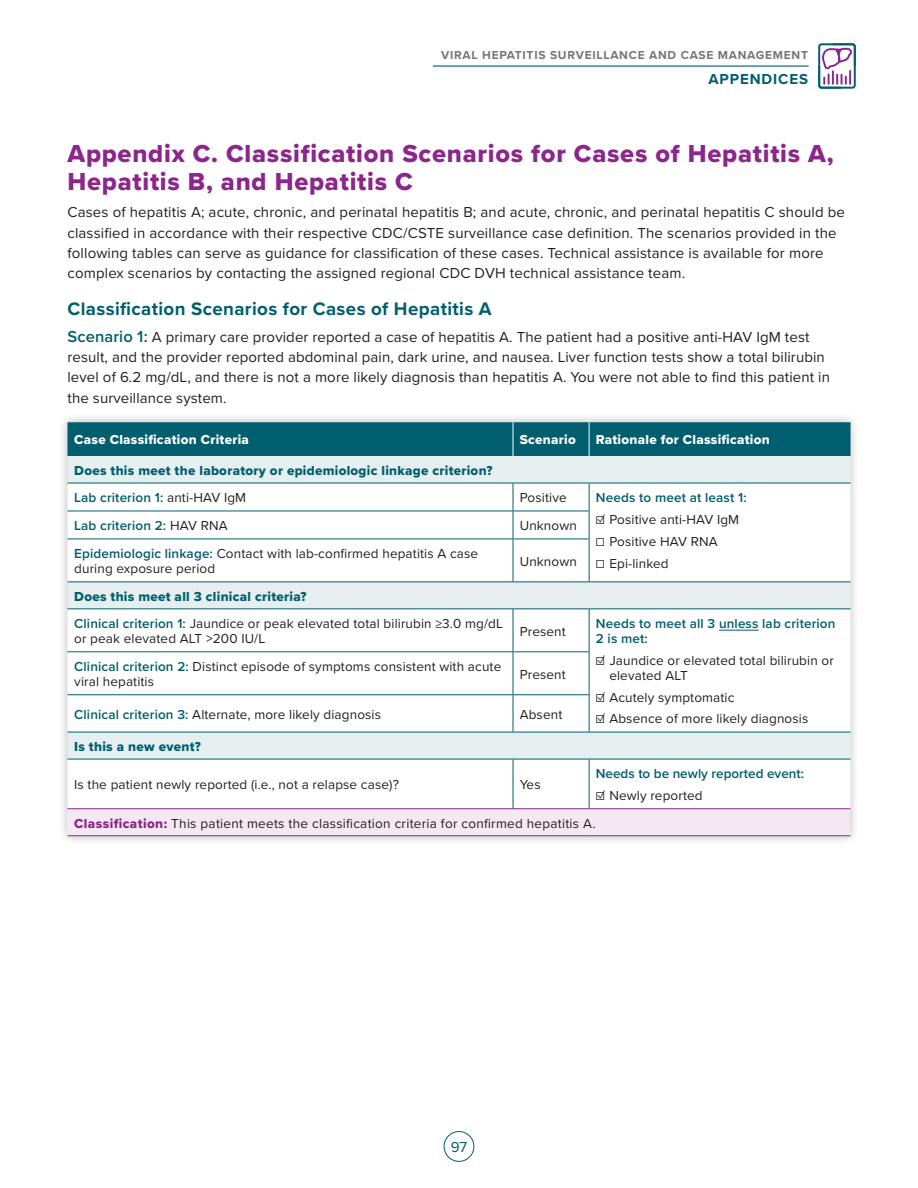
<style>
.page{position:relative;width:918px;height:1188px;background:#fff}
.page>*{position:absolute;margin:0;border:0;box-sizing:border-box;transform-origin:0 0}
.t1{font:25.5px/28.5px "Proxima Nova Extrabld";letter-spacing:.03em;color:#8c268a}
.t2{font:700 18.75px "Proxima Nova";letter-spacing:.02em;color:#005e6e}
.t3{font:15px/20.2px "Proxima Nova";letter-spacing:.01em;color:#231f20}
.t4{font:700 15px "Proxima Nova";letter-spacing:.06em;color:#005e6e}
.t5{font:15px "Proxima Nova";color:#005e6e}
.t6{font:13.5px/15px "Proxima Nova";letter-spacing:.01em;color:#231f20}
.t7{font:600 13.5px/15px "Proxima Nova";letter-spacing:.01em;color:#005e6e}
.t8{font:13.5px "Proxima Nova Extrabld";letter-spacing:.02em;color:#005e6e}
.t9{font:13.5px "Proxima Nova Extrabld";letter-spacing:.02em;color:#fff}
.t10{font:700 12px "Proxima Nova";letter-spacing:.06em;color:#777677}
.s1{font-weight:600;font-size:16.5px;color:#005e6e}
.s2{font-weight:400;color:#231f20}
.s3{font-weight:600;color:#005e6e}
.s4{font-family:"Proxima Nova Extrabld";color:#8c268a}
</style>
<div class="page">
<div style="left:58px;top:412px;width:802px;height:434px;background:#231f20;opacity:.3"></div>
<div style="left:68px;top:422px;width:782px;height:34px;background:#005e6e"></div>
<div style="left:68px;top:456px;width:782px;height:27px;background:#e6eff0"></div>
<svg style="left:68px;top:484px;width:782px;height:324px"></svg>
<div style="left:68px;top:809px;width:782px;height:27px;background:#f4e9f3"></div>
<hr style="left:513px;top:422px;width:1px;height:34px;background:#fff">
<hr style="left:589px;top:422px;width:1px;height:34px;background:#fff">
<hr style="left:68px;top:808px;width:445px;height:1px;background:#8c268a">
<hr style="left:513px;top:808px;width:76px;height:1px;background:#8c268a">
<hr style="left:589px;top:808px;width:262px;height:1px;background:#8c268a">
<hr style="left:68px;top:835px;width:445px;height:1px;background:#8c268a">
<hr style="left:513px;top:835px;width:76px;height:1px;background:#8c268a">
<hr style="left:589px;top:835px;width:262px;height:1px;background:#8c268a">
<hr style="left:68px;top:511px;width:445px;height:1px;background:#005e6e">
<hr style="left:513px;top:511px;width:77px;height:1px;background:#005e6e">
<svg style="left:513px;top:484px;width:1px;height:55px"></svg>
<svg style="left:589px;top:484px;width:1px;height:55px"></svg>
<hr style="left:68px;top:539px;width:445px;height:1px;background:#005e6e">
<hr style="left:513px;top:539px;width:77px;height:1px;background:#005e6e">
<hr style="left:513px;top:539px;width:1px;height:42px;background:#005e6e">
<hr style="left:589px;top:539px;width:1px;height:42px;background:#005e6e">
<hr style="left:68px;top:581px;width:445px;height:1px;background:#005e6e">
<hr style="left:513px;top:581px;width:76px;height:1px;background:#005e6e">
<hr style="left:589px;top:581px;width:262px;height:1px;background:#005e6e">
<hr style="left:68px;top:608px;width:445px;height:1px;background:#005e6e">
<hr style="left:513px;top:608px;width:76px;height:1px;background:#005e6e">
<hr style="left:513px;top:609px;width:1px;height:42px;background:#005e6e">
<hr style="left:589px;top:608px;width:262px;height:1px;background:#005e6e">
<hr style="left:589px;top:609px;width:1px;height:42px;background:#005e6e">
<hr style="left:68px;top:651px;width:445px;height:1px;background:#005e6e">
<hr style="left:513px;top:651px;width:77px;height:1px;background:#005e6e">
<hr style="left:513px;top:652px;width:1px;height:42px;background:#005e6e">
<hr style="left:589px;top:652px;width:1px;height:42px;background:#005e6e">
<hr style="left:68px;top:694px;width:445px;height:1px;background:#005e6e">
<hr style="left:513px;top:694px;width:77px;height:1px;background:#005e6e">
<hr style="left:513px;top:695px;width:1px;height:37px;background:#005e6e">
<hr style="left:589px;top:695px;width:1px;height:37px;background:#005e6e">
<hr style="left:68px;top:732px;width:445px;height:1px;background:#005e6e">
<hr style="left:513px;top:732px;width:76px;height:1px;background:#005e6e">
<hr style="left:589px;top:732px;width:262px;height:1px;background:#005e6e">
<hr style="left:68px;top:759px;width:445px;height:1px;background:#005e6e">
<hr style="left:513px;top:759px;width:76px;height:1px;background:#005e6e">
<hr style="left:513px;top:759px;width:1px;height:49px;background:#005e6e">
<hr style="left:589px;top:759px;width:262px;height:1px;background:#005e6e">
<hr style="left:589px;top:759px;width:1px;height:49px;background:#005e6e">
<hr style="left:68px;top:483px;width:445px;height:1px;background:#005e6e">
<hr style="left:513px;top:483px;width:76px;height:1px;background:#005e6e">
<hr style="left:589px;top:483px;width:262px;height:1px;background:#005e6e">
<hr style="left:719px;top:630px;width:40px;height:1px;background:#005e6e">
<div style="left:444px;top:1131px;width:30px;height:31px;border:1px solid #005e6e;border-radius:50%"></div>
<svg style="left:818px;top:43px;width:38px;height:46px"></svg>
<hr style="left:433px;top:65px;width:375px;height:2px;background:#005e6e">
<p class="t10" style="left:441px;top:46px;width:368px">VIRAL HEPATITIS SURVEILLANCE AND CASE MANAGEMENT</p>
<p class="t4" style="left:708px;top:68px;width:101px">APPENDICES</p>
<h3 class="t1" style="left:68px;top:139px;width:768px">Appendix C. Classification Scenarios for Cases of Hepatitis A,<br>Hepatitis B, and Hepatitis C</h3>
<p class="t3" style="left:68px;top:202px;width:779px">Cases of hepatitis A; acute, chronic, and perinatal hepatitis B; and acute, chronic, and perinatal hepatitis C should be classified in accordance with their respective CDC/CSTE surveillance case definition. The scenarios provided in the following tables can serve as guidance for classification of these cases. Technical assistance is available for more complex scenarios by contacting the assigned regional CDC DVH technical assistance team.</p>
<h4 class="t2" style="left:68px;top:295px;width:426px">Classification Scenarios for Cases of Hepatitis A</h4>
<p class="t3" style="left:68px;top:326px;width:764px"><span class="s1">Scenario 1:</span> A primary care provider reported a case of hepatitis A. The patient had a positive anti-HAV IgM test result, and the provider reported abdominal pain, dark urine, and nausea. Liver function tests show a total bilirubin level of 6.2 mg/dL, and there is not a more likely diagnosis than hepatitis A. You were not able to find this patient in the surveillance system.</p>
<p class="t9" style="left:74px;top:430px;width:176px">Case Classification Criteria</p>
<p class="t9" style="left:520px;top:430px;width:58px">Scenario</p>
<p class="t9" style="left:596px;top:430px;width:175px">Rationale for Classification</p>
<p class="t8" style="left:74px;top:460px;width:420px">Does this meet the laboratory or epidemiologic linkage criterion?</p>
<p class="t7" style="left:74px;top:490px;width:174px">Lab criterion 1: <span class="s2">anti-HAV IgM</span></p>
<p class="t6" style="left:520px;top:490px;width:48px">Positive</p>
<p class="t7" style="left:596px;top:490px;width:152px">Needs to meet at least 1:</p>
<p class="t6" style="left:596px;top:511px;width:145px">☑ Positive anti-HAV IgM</p>
<p class="t6" style="left:596px;top:533px;width:123px">☐ Positive HAV RNA</p>
<p class="t6" style="left:596px;top:555px;width:74px">☐ Epi-linked</p>
<p class="t7" style="left:74px;top:518px;width:155px">Lab criterion 2: <span class="s2">HAV RNA</span></p>
<p class="t6" style="left:520px;top:518px;width:59px">Unknown</p>
<p class="t6" style="left:74px;top:546px;width:405px"><span class="s3">Epidemiologic linkage:</span> Contact with lab-confirmed hepatitis A case during exposure period</p>
<p class="t6" style="left:520px;top:553px;width:59px">Unknown</p>
<p class="t8" style="left:74px;top:586px;width:234px">Does this meet all 3 clinical criteria?</p>
<p class="t6" style="left:74px;top:616px;width:430px"><span class="s3">Clinical criterion 1:</span> Jaundice or peak elevated total bilirubin ≥3.0 mg/dL or peak elevated ALT &gt;200 IU/L</p>
<p class="t6" style="left:520px;top:623px;width:48px">Present</p>
<p class="t7" style="left:596px;top:616px;width:241px">Needs to meet all 3 unless lab criterion<br>2 is met:</p>
<p class="t6" style="left:609px;top:652px;width:226px;text-indent:-14px">☑ Jaundice or elevated total bilirubin or elevated ALT</p>
<p class="t6" style="left:596px;top:689px;width:140px">☑ Acutely symptomatic</p>
<p class="t6" style="left:596px;top:711px;width:214px">☑ Absence of more likely diagnosis</p>
<p class="t6" style="left:74px;top:659px;width:429px"><span class="s3">Clinical criterion 2:</span> Distinct episode of symptoms consistent with acute viral hepatitis</p>
<p class="t6" style="left:520px;top:666px;width:48px">Present</p>
<p class="t6" style="left:74px;top:706px;width:308px"><span class="s3">Clinical criterion 3:</span> Alternate, more likely diagnosis</p>
<p class="t6" style="left:520px;top:706px;width:44px">Absent</p>
<p class="t8" style="left:74px;top:736px;width:128px">Is this a new event?</p>
<p class="t6" style="left:74px;top:777px;width:326px">Is the patient newly reported (i.e., not a relapse case)?</p>
<p class="t6" style="left:520px;top:777px;width:22px">Yes</p>
<p class="t7" style="left:596px;top:766px;width:210px">Needs to be newly reported event:</p>
<p class="t6" style="left:596px;top:788px;width:108px">☑ Newly reported</p>
<p class="t6" style="left:74px;top:815px;width:523px"><span class="s4">Classification:</span> This patient meets the classification criteria for confirmed hepatitis A.</p>
<p class="t5" style="left:451px;top:1135px;width:18px">97</p>
</div>
